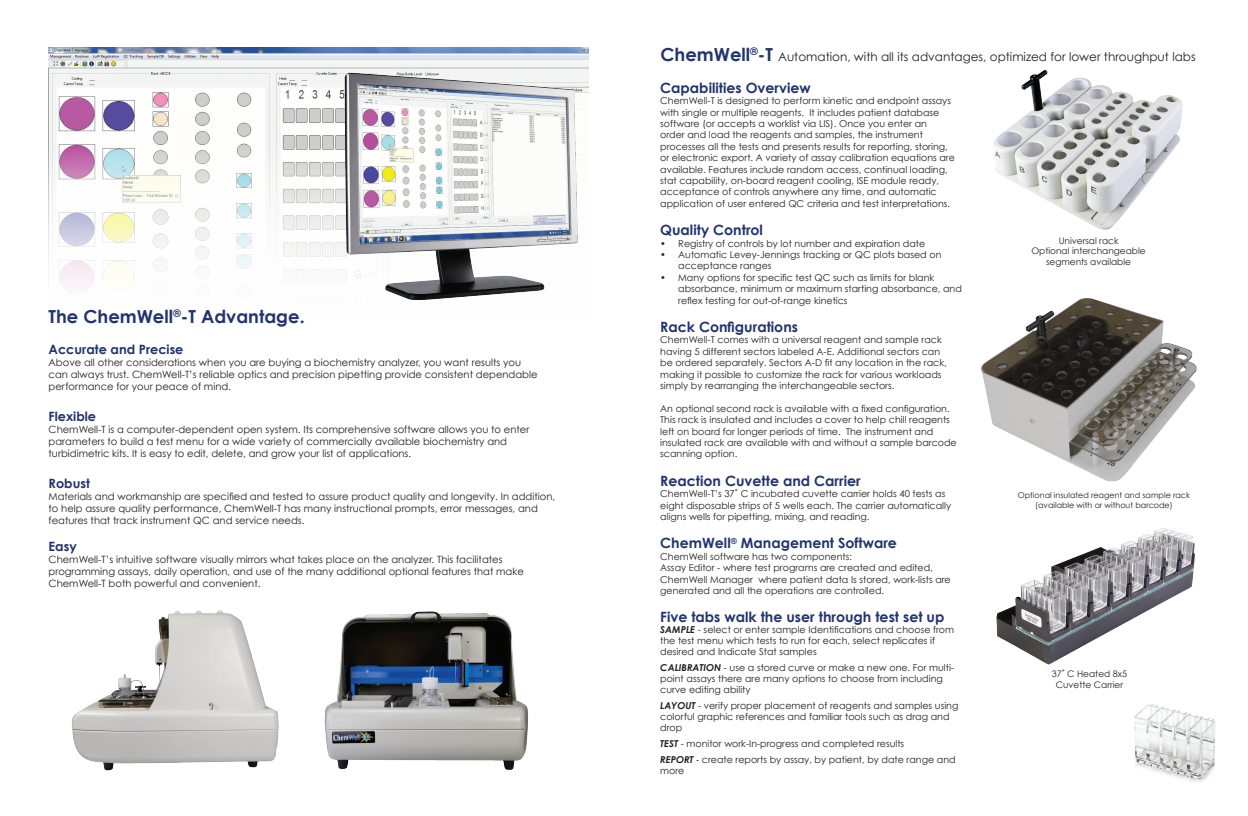
<style>
.page{position:relative;width:1248px;height:816px;background:#fff}
.page>*{position:absolute;margin:0;border:0;box-sizing:border-box;transform-origin:0 0}
.t1{font:700 18px "Century Gothic";color:#22346f}
.t2{font:700 14.2px "Century Gothic";color:#22346f}
.t3{font:700 12.9px "Century Gothic";color:#22346f}
.t4{font:12px "Century Gothic";color:#231f20}
.t5{font:10px/12px "Century Gothic";color:#231f20}
.t6{font:9.5px/11.4px "Century Gothic";color:#231f20}
.t7{font:9px/10.8px "Century Gothic";color:#231f20;text-align:center}
.t8{font:8px/9.6px "Century Gothic";color:#231f20;text-align:center}
.s1{font-weight:700;font-size:18px;color:#22346f}
.s2{font-weight:700;font-style:italic}
</style>
<div class="page">
<img style="left:49px;top:48px;width:539px;height:239px">
<img style="left:1134px;top:704px;width:82px;height:78px">
<img style="left:339px;top:69px;width:244px;height:231px">
<img style="left:996px;top:528px;width:199px;height:137px">
<img style="left:981px;top:298px;width:216px;height:184px">
<img style="left:993px;top:70px;width:190px;height:160px">
<img style="left:71px;top:610px;width:457px;height:161px">
<h1 class="t1" style="left:49px;top:305px;width:258px">The ChemWell<sup>®</sup>-T Advantage.</h1>
<h3 class="t3" style="left:49px;top:342px;width:136px">Accurate and Precise</h3>
<p class="t5" style="left:49px;top:357px;width:491px">Above all other considerations when you are buying a biochemistry analyzer, you want results you can always trust. ChemWell-T’s reliable optics and precision pipetting provide consistent dependable performance for your peace of mind.</p>
<h3 class="t3" style="left:49px;top:408px;width:49px">Flexible</h3>
<p class="t5" style="left:49px;top:423px;width:482px">ChemWell-T is a computer-dependent open system. Its comprehensive software allows you to enter parameters to build a test menu for a wide variety of commercially available biochemistry and turbidimetric kits. It is easy to edit, delete, and grow your list of applications.</p>
<h3 class="t3" style="left:49px;top:475px;width:43px">Robust</h3>
<p class="t5" style="left:49px;top:490px;width:508px">Materials and workmanship are specified and tested to assure product quality and longevity. In addition, to help assure quality performance, ChemWell-T has many instructional prompts, error messages, and features that track instrument QC and service needs.</p>
<h3 class="t3" style="left:49px;top:539px;width:30px">Easy</h3>
<p class="t5" style="left:49px;top:554px;width:477px">ChemWell-T’s intuitive software visually mirrors what takes place on the analyzer. This facilitates programming assays, daily operation, and use of the many additional optional features that make<br>ChemWell-T both powerful and convenient.</p>
<p class="t4" style="left:661px;top:49px;width:537px"><span class="s1">ChemWell</span><sup>®</sup><span class="s1">-T</span> Automation, with all its advantages, optimized for lower throughput labs</p>
<h2 class="t2" style="left:660px;top:79px;width:152px">Capabilities Overview</h2>
<p class="t6" style="left:660px;top:95px;width:296px">ChemWell-T is designed to perform kinetic and endpoint assays with single or multiple reagents. It includes patient database software (or accepts a worklist via LIS). Once you enter an<br>order and load the reagents and samples, the instrument processes all the tests and presents results for reporting, storing, or electronic export. A variety of assay calibration equations are available. Features include random access, continual loading, stat capability, on-board reagent cooling, ISE module ready, acceptance of controls anywhere any time, and automatic application of user entered QC criteria and test interpretations.</p>
<h2 class="t2" style="left:660px;top:221px;width:104px">Quality Control</h2>
<p class="t6" style="left:660px;top:237px;width:267px">• Registry of controls by lot number and expiration date</p>
<p class="t6" style="left:678px;top:249px;width:265px;text-indent:-18px">• Automatic Levey-Jennings tracking or QC plots based on acceptance ranges</p>
<p class="t6" style="left:678px;top:272px;width:285px;text-indent:-18px">• Many options for specific test QC such as limits for blank absorbance, minimum or maximum starting absorbance, and reflex testing for out-of-range kinetics</p>
<h2 class="t2" style="left:660px;top:318px;width:139px">Rack Configurations</h2>
<p class="t6" style="left:660px;top:334px;width:288px">ChemWell-T comes with a universal reagent and sample rack having 5 different sectors labeled A-E. Additional sectors can be ordered separately. Sectors A-D fit any location in the rack, making it possible to customize the rack for various workloads simply by rearranging the interchangeable sectors.</p>
<p class="t6" style="left:660px;top:403px;width:298px">An optional second rack is available with a fixed configuration.<br>This rack is insulated and includes a cover to help chill reagents left on board for longer periods of time. The instrument and insulated rack are available with and without a sample barcode scanning option.</p>
<h2 class="t2" style="left:660px;top:472px;width:202px">Reaction Cuvette and Carrier</h2>
<p class="t6" style="left:660px;top:488px;width:292px">ChemWell-T’s 37˚ C incubated cuvette carrier holds 40 tests as eight disposable strips of 5 wells each. The carrier automatically aligns wells for pipetting, mixing, and reading.</p>
<h2 class="t2" style="left:660px;top:534px;width:238px">ChemWell<sup>®</sup> Management Software</h2>
<p class="t6" style="left:660px;top:550px;width:292px">ChemWell software has two components:<br>Assay Editor - where test programs are created and edited, ChemWell Manager where patient data Is stored, work-lists are generated and all the operations are controlled.</p>
<h2 class="t2" style="left:660px;top:608px;width:286px">Five tabs walk the user through test set up</h2>
<p class="t6" style="left:660px;top:624px;width:295px;line-height:11px"><span class="s2">SAMPLE</span> - select or enter sample Identifications and choose from the test menu which tests to run for each, select replicates if desired and Indicate Stat samples</p>
<p class="t6" style="left:660px;top:662px;width:295px;line-height:11px"><span class="s2">CALIBRATION</span> - use a stored curve or make a new one. For multi&shy;point assays there are many options to choose from including curve editing ability</p>
<p class="t6" style="left:660px;top:700px;width:300px;line-height:11px"><span class="s2">LAYOUT</span> - verify proper placement of reagents and samples using colorful graphic references and familiar tools such as drag and drop</p>
<p class="t6" style="left:660px;top:736px;width:297px;line-height:16px"><span class="s2">TEST</span> - monitor work-In-progress and completed results<br><span class="s2">REPORT</span> - create reports by assay, by patient, by date range and</p>
<p class="t6" style="left:660px;top:765px;width:26px">more</p>
<p class="t7" style="left:1031px;top:235px;width:116px">Universal rack<br>Optional interchangeable segments available</p>
<p class="t8" style="left:1018px;top:490px;width:174px">Optional insulated reagent and sample rack (available with or without barcode)</p>
<p class="t7" style="left:1052px;top:668px;width:77px">37˚ C Heated 8x5<br>Cuvette Carrier</p>
</div>
